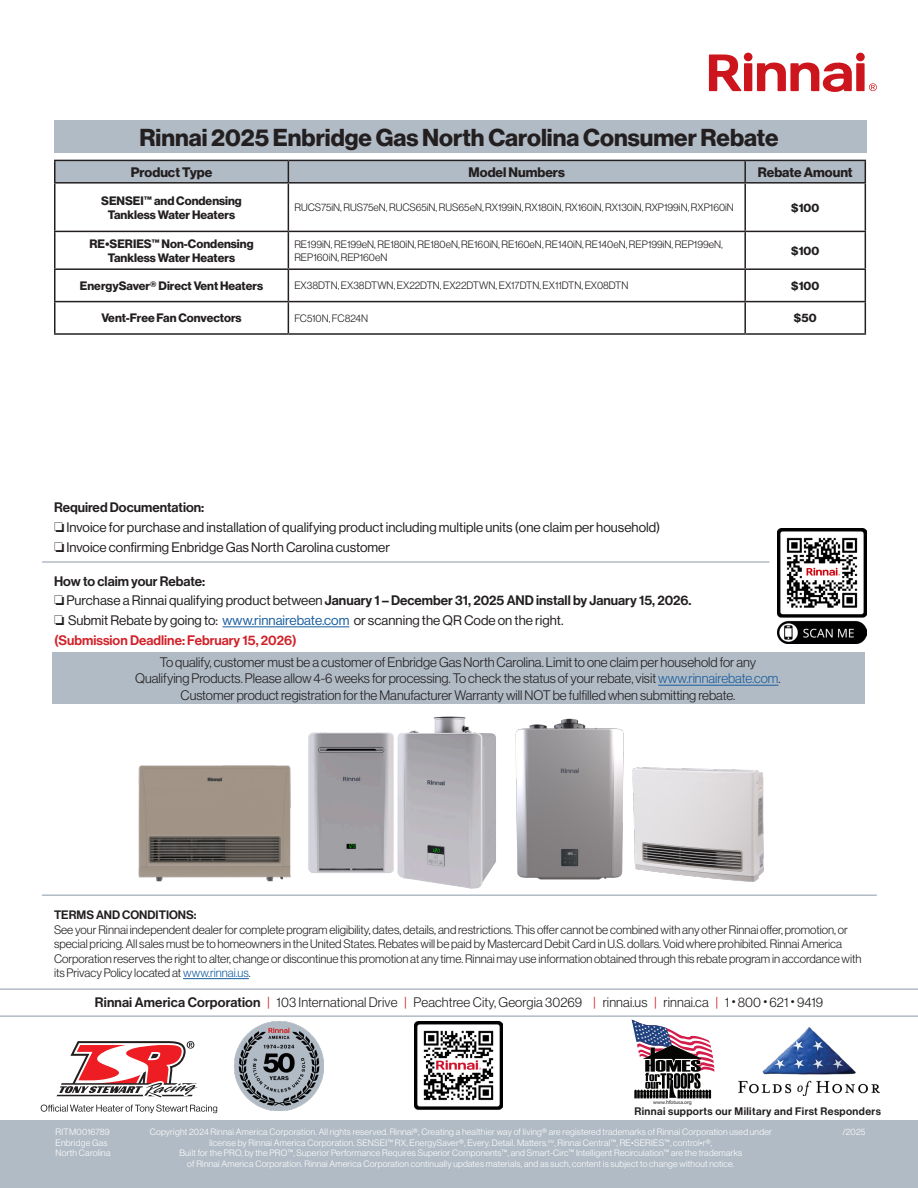
<style>
.page{position:relative;width:918px;height:1188px;background:#fff}
.page>*{position:absolute;margin:0;border:0;box-sizing:border-box;transform-origin:0 0}
.t1{font:24px "N Haas Grotesk DS Pro 75 Bd";color:#231f20}
.t2{font:13.5px/16.2px "N Haas Grotesk DS Pro 45 Lt";color:#231f20;text-align:center}
.t3{font:13.5px "N Haas Grotesk DS Pro 55 Rg";color:#231f20}
.t4{font:13.5px "N Haas Grotesk DS Pro 65 Md";color:#231f20}
.t5{font:13.5px "N Haas Grotesk DS Pro 65 Md";color:#d1232a}
.t6{font:13.5px "N Haas Grotesk DS Pro 75 Bd";color:#231f20}
.t7{font:12px/14.4px "N Haas Grotesk DS Pro 45 Lt";color:#231f20}
.t8{font:12px/14.4px "N Haas Grotesk DS Pro 75 Bd";color:#231f20;text-align:center}
.t9{font:12px "N Haas Grotesk DS Pro 65 Md";color:#231f20}
.t10{font:10.65px "N Haas Grotesk DS Pro 65 Md";letter-spacing:.035em;color:#231f20}
.t11{font:10.5px/12.6px "N Haas Grotesk DS Pro 45 Lt";color:#231f20}
.t12{font:9px/10.8px "N Haas Grotesk DS Pro 45 Lt";letter-spacing:.025em;color:#fff;text-align:center}
.t13{font:5.4px "Myriad Pro";color:#231f20}
.s1{font-family:"N Haas Grotesk DS Pro 55 Rg"}
.s2{color:#175d9e}
.s3{font-family:"N Haas Grotesk DS Pro 65 Md"}
.s4{color:#cd151d}
</style>
<div class="page">
<svg style="left:869px;top:83px;width:8px;height:8px"></svg>
<div style="left:744px;top:53px;width:9px;height:8px;background:#cd151d;border-radius:50%"></div>
<div style="left:744px;top:63px;width:8px;height:28px;background:#cd151d"></div>
<div style="left:856px;top:53px;width:9px;height:8px;background:#cd151d;border-radius:50%"></div>
<div style="left:856px;top:63px;width:9px;height:28px;background:#cd151d"></div>
<svg style="left:709px;top:54px;width:33px;height:37px"></svg>
<svg style="left:757px;top:62px;width:95px;height:30px"></svg>
<div style="left:54px;top:120px;width:812px;height:33px;background:#b1bbc5"></div>
<hr style="left:222px;top:627px;width:127px;height:1px;background:#175d9e">
<hr style="left:183px;top:978px;width:66px;height:1px;background:#175d9e">
<hr style="left:42px;top:561px;width:728px;height:2px;background:#b1bbc5">
<hr style="left:42px;top:894px;width:835px;height:2px;background:#b1bbc5">
<hr style="left:54px;top:160px;width:234px;height:1px;background:#231f20">
<hr style="left:54px;top:161px;width:2px;height:21px;background:#231f20">
<svg style="left:55px;top:160px;width:811px;height:22px;background:#a8b1bb"></svg>
<hr style="left:54px;top:182px;width:234px;height:2px;background:#231f20">
<hr style="left:54px;top:184px;width:2px;height:47px;background:#231f20">
<hr style="left:288px;top:182px;width:457px;height:2px;background:#231f20">
<hr style="left:288px;top:184px;width:1px;height:47px;background:#231f20">
<hr style="left:745px;top:182px;width:121px;height:2px;background:#231f20">
<hr style="left:744px;top:184px;width:2px;height:47px;background:#231f20">
<hr style="left:865px;top:184px;width:1px;height:47px;background:#231f20">
<hr style="left:54px;top:231px;width:234px;height:1px;background:#231f20">
<hr style="left:54px;top:232px;width:2px;height:36px;background:#231f20">
<hr style="left:288px;top:231px;width:457px;height:1px;background:#231f20">
<hr style="left:288px;top:232px;width:1px;height:36px;background:#231f20">
<hr style="left:745px;top:231px;width:121px;height:1px;background:#231f20">
<hr style="left:744px;top:232px;width:2px;height:36px;background:#231f20">
<hr style="left:865px;top:232px;width:1px;height:36px;background:#231f20">
<hr style="left:54px;top:268px;width:234px;height:2px;background:#231f20">
<hr style="left:54px;top:270px;width:2px;height:31px;background:#231f20">
<hr style="left:288px;top:268px;width:457px;height:2px;background:#231f20">
<hr style="left:288px;top:270px;width:1px;height:31px;background:#231f20">
<hr style="left:745px;top:268px;width:121px;height:2px;background:#231f20">
<hr style="left:744px;top:270px;width:2px;height:31px;background:#231f20">
<hr style="left:865px;top:270px;width:1px;height:31px;background:#231f20">
<hr style="left:54px;top:301px;width:234px;height:1px;background:#231f20">
<hr style="left:54px;top:302px;width:2px;height:31px;background:#231f20">
<hr style="left:288px;top:301px;width:457px;height:1px;background:#231f20">
<hr style="left:288px;top:302px;width:1px;height:31px;background:#231f20">
<hr style="left:745px;top:301px;width:121px;height:1px;background:#231f20">
<hr style="left:744px;top:302px;width:2px;height:31px;background:#231f20">
<hr style="left:865px;top:302px;width:1px;height:31px;background:#231f20">
<hr style="left:54px;top:333px;width:234px;height:2px;background:#231f20">
<hr style="left:288px;top:333px;width:457px;height:2px;background:#231f20">
<hr style="left:745px;top:333px;width:121px;height:2px;background:#231f20">
<img style="left:778px;top:529px;width:88px;height:115px">
<div style="left:53px;top:652px;width:812px;height:52px;background:#b1bbc5"></div>
<hr style="left:658px;top:685px;width:120px;height:1px;background:#175d9e">
<img style="left:515px;top:718px;width:109px;height:162px">
<img style="left:97px;top:765px;width:235px;height:130px">
<img style="left:622px;top:746px;width:153px;height:149px">
<div style="left:0;top:1120px;width:918px;height:68px;background:#b1bbc5"></div>
<img style="left:291px;top:716px;width:205px;height:178px">
<hr style="left:0;top:988px;width:918px;height:2px;background:#b1bbc5">
<hr style="left:0;top:1015px;width:918px;height:2px;background:#b1bbc5">
<img style="left:414px;top:1021px;width:89px;height:89px">
<img style="left:235px;top:1021px;width:89px;height:90px">
<svg style="left:41px;top:1041px;width:176px;height:72px"></svg>
<img style="left:738px;top:1027px;width:141px;height:69px">
<svg style="left:631px;top:1019px;width:84px;height:80px"></svg>
<p class="t1" style="left:139px;top:124px;width:641px">Rinnai 2025 Enbridge Gas North Carolina Consumer Rebate</p>
<p class="t6" style="left:131px;top:164px;width:83px">Product Type</p>
<p class="t6" style="left:469px;top:164px;width:98px">Model Numbers</p>
<p class="t6" style="left:758px;top:164px;width:96px">Rebate Amount</p>
<p class="t8" style="left:101px;top:193px;width:142px">SENSEI™ and Condensing<br>Tankless Water Heaters</p>
<p class="t11" style="left:294px;top:201px;width:441px">RUCS75iN, RUS75eN, RUCS65iN, RUS65eN, RX199iN, RX180iN, RX160iN, RX130iN, RXP199iN, RXP160iN</p>
<p class="t8" style="left:791px;top:200px;width:30px">$100</p>
<p class="t8" style="left:90px;top:236px;width:165px">RE•SERIES™ Non-Condensing<br>Tankless Water Heaters</p>
<p class="t11" style="left:294px;top:238px;width:430px">RE199iN, RE199eN, RE180iN, RE180eN, RE160iN, RE160eN, RE140iN, RE140eN, REP199iN, REP199eN,<br>REP160iN, REP160eN</p>
<p class="t8" style="left:791px;top:244px;width:30px">$100</p>
<p class="t8" style="left:80px;top:279px;width:185px">EnergySaver® Direct Vent Heaters</p>
<p class="t11" style="left:294px;top:279px;width:336px">EX38DTN, EX38DTWN, EX22DTN, EX22DTWN, EX17DTN, EX11DTN, EX08DTN</p>
<p class="t8" style="left:791px;top:279px;width:30px">$100</p>
<p class="t8" style="left:101px;top:311px;width:142px">Vent-Free Fan Convectors</p>
<p class="t11" style="left:294px;top:312px;width:75px">FC510N, FC824N</p>
<p class="t8" style="left:794px;top:311px;width:24px">$50</p>
<p class="t4" style="left:54px;top:500px;width:152px">Required Documentation:</p>
<p class="t3" style="left:54px;top:520px;width:608px">❏ Invoice for purchase and installation of qualifying product including multiple units (one claim per household)</p>
<p class="t3" style="left:54px;top:540px;width:338px">❏ Invoice confirming Enbridge Gas North Carolina customer</p>
<p class="t4" style="left:54px;top:573px;width:153px">How to claim your Rebate:</p>
<p class="t4" style="left:54px;top:593px;width:639px">❏ <span class="s1">Purchase a Rinnai qualifying product between</span> January 1 – December 31, 2025 AND install by January 15, 2026.</p>
<p class="t3" style="left:54px;top:613px;width:511px">❏ Submit Rebate by going to: <span class="s2">www.rinnairebate.com</span> or scanning the QR Code on the right.</p>
<p class="t5" style="left:54px;top:632px;width:244px">(Submission Deadline: February 15, 2026)</p>
<p class="t2" style="left:135px;top:654px;width:647px">To qualify, customer must be a customer of Enbridge Gas North Carolina. Limit to one claim per household for any<br>Qualifying Products. Please allow 4-6 weeks for processing. To check the status of your rebate, visit <span class="s2">www.rinnairebate.com</span>.<br>Customer product registration for the Manufacturer Warranty will NOT be fulfilled when submitting rebate.</p>
<p class="t9" style="left:54px;top:908px;width:144px">TERMS AND CONDITIONS:</p>
<p class="t7" style="left:54px;top:922px;width:809px">See your Rinnai independent dealer for complete program eligibility, dates, details, and restrictions. This offer cannot be combined with any other Rinnai offer, promotion, or special pricing. All sales must be to homeowners in the United States. Rebates will be paid by Mastercard Debit Card in U.S. dollars. Void where prohibited. Rinnai America Corporation reserves the right to alter, change or discontinue this promotion at any time. Rinnai may use information obtained through this rebate program in accordance with its Privacy Policy located at <span class="s2">www.rinnai.us</span>.</p>
<p class="t2" style="left:95px;top:994px;width:730px"><span class="s3">Rinnai America Corporation</span> <span class="s4">|</span> 103 International Drive <span class="s4">|</span> Peachtree City, Georgia 30269 <span class="s4">|</span> rinnai.us <span class="s4">|</span> rinnai.ca <span class="s4">|</span> 1 • 800 • 621 • 9419</p>
<p class="t12" style="left:56px;top:1126px;width:56px">RITM0016789</p>
<p class="t12" style="left:56px;top:1137px;width:53px">Enbridge Gas</p>
<p class="t12" style="left:56px;top:1148px;width:56px">North Carolina</p>
<p class="t13" style="left:653px;top:1099px;width:40px">www.hfotusa.org</p>
<p class="t10" style="left:634px;top:1105px;width:248px">Rinnai supports our Military and First Responders</p>
<p class="t12" style="left:150px;top:1126px;width:624px">Copyright 2024 Rinnai America Corporation. All rights reserved. Rinnai®, Creating a healthier way of living® are registered trademarks of Rinnai Corporation used under</p>
<p class="t12" style="left:842px;top:1126px;width:25px">/2025</p>
<p class="t12" style="left:179px;top:1137px;width:564px">license by Rinnai America Corporation. SENSEI™ RX, EnergySaver®, Every. Detail. Matters.<sup>SM</sup>, Rinnai Central™, RE•SERIES™, control•r®,<br>Built for the PRO, by the PRO™, Superior Performance Requires Superior Components™, and Smart-Circ™ Intelligent Recirculation™ are the trademarks of Rinnai America Corporation. Rinnai America Corporation continually updates materials, and as such, content is subject to change without notice.</p>
</div>
